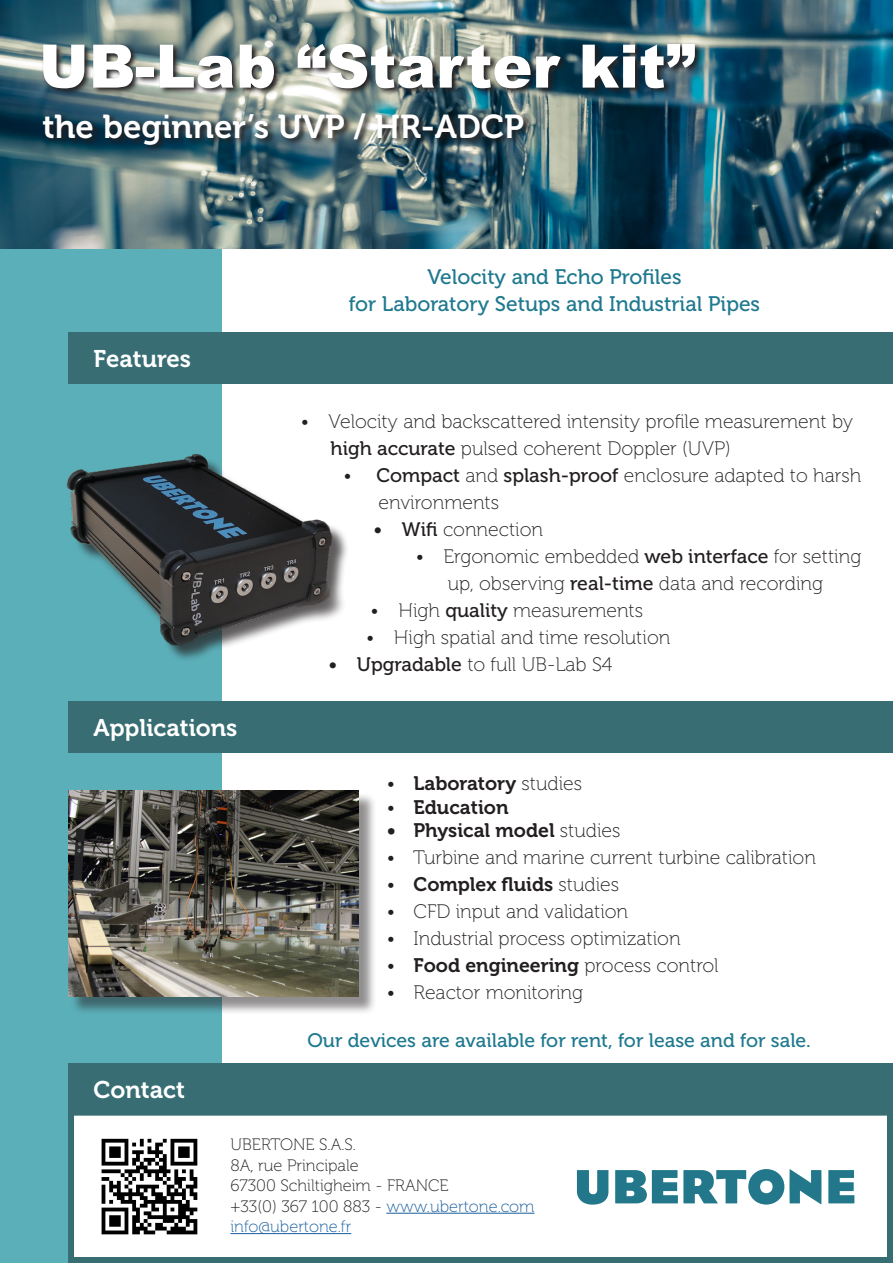
<style>
.page{position:relative;width:893px;height:1263px;background:#fff}
.page>*{position:absolute;margin:0;border:0;box-sizing:border-box;transform-origin:0 0}
.t1{font:900 60px "Arial";color:#fff}
.t2{font:33px "Museo 700";color:#fff}
.t3{font:24px "Museo 700";color:#fff}
.t4{font:21px "Museo 500";color:#1f798f}
.t5{font:19.5px/27px "Museo 100";color:#231f20}
.t6{font:19.5px "Museo 700";color:#231f20}
.t7{font:19.5px "Museo 500";color:#1f798f}
.t8{font:16.5px "Museo 100";color:#231f20}
.t9{font:16.5px "Museo 100";color:#175d9e}
.s1{font-family:"Museo 500"}
.s2{font-family:"Museo 100"}
.s3{font-family:"Museo 700"}
.s4{color:#175d9e}
</style>
<div class="page">
<div style="left:0;top:0;width:221px;height:1263px;background:#5bafb9"></div>
<img style="left:0;top:0;width:893px;height:249px">
<div style="left:71px;top:1112px;width:819px;height:148px;background:#fff"></div>
<div style="left:68px;top:1109px;width:825px;height:154px;border:6px solid #376e74"></div>
<div style="left:68px;top:332px;width:825px;height:52px;background:#376d73"></div>
<div style="left:68px;top:1063px;width:825px;height:51px;background:#376d73"></div>
<img style="left:42px;top:42px;width:662px;height:54px">
<img style="left:101px;top:1138px;width:97px;height:97px">
<hr style="left:386px;top:1213px;width:149px;height:1px;background:#175d9e">
<hr style="left:230px;top:1233px;width:121px;height:1px;background:#175d9e">
<svg style="left:42px;top:111px;width:490px;height:42px;background:#405961"></svg>
<div style="left:70px;top:792px;width:308px;height:223px;background:#231f20;opacity:.5"></div>
<img style="left:68px;top:790px;width:291px;height:207px">
<div style="left:68px;top:701px;width:825px;height:52px;background:#376d73"></div>
<svg style="left:577px;top:1170px;width:31px;height:34px"></svg>
<svg style="left:615px;top:1169px;width:206px;height:35px"></svg>
<svg style="left:828px;top:1170px;width:26px;height:33px"></svg>
<div style="left:70px;top:457px;width:280px;height:206px;background:#231f20;opacity:.75"></div>
<img style="left:66px;top:446px;width:276px;height:210px">
<p class="t1" style="left:39px;top:23px;width:658px">UB-Lab “Starter kit”</p>
<p class="t2" style="left:43px;top:109px;width:483px">the beginner’s UVP / HR-ADCP</p>
<p class="t3" style="left:94px;top:345px;width:99px">Features</p>
<p class="t3" style="left:94px;top:714px;width:145px">Applications</p>
<p class="t3" style="left:94px;top:1076px;width:93px">Contact</p>
<p class="t4" style="left:427px;top:266px;width:256px">Velocity and Echo Profiles</p>
<p class="t4" style="left:349px;top:293px;width:413px">for Laboratory Setups and Industrial Pipes</p>
<p class="t5" style="left:331px;top:408px;width:524px;text-indent:-30px">• Velocity and backscattered intensity profile measurement by <span class="s1">high accurate</span> pulsed coherent Doppler (UVP)</p>
<p class="t5" style="left:378px;top:462px;width:484px;text-indent:-35px">• <span class="s1">Compact</span> and <span class="s1">splash-proof</span> enclosure adapted to harsh environments</p>
<p class="t5" style="left:374px;top:516px;width:171px"><span class="s1">• Wifi</span> connection</p>
<p class="t5" style="left:416px;top:543px;width:447px;text-align:center">• Ergonomic embedded <span class="s1">web interface</span> for setting up, observing <span class="s1">real-time</span> data and recording</p>
<p class="t5" style="left:371px;top:597px;width:274px">• High <span class="s1">quality</span> measurements</p>
<p class="t5" style="left:366px;top:624px;width:306px">• High spatial and time resolution</p>
<p class="t5" style="left:329px;top:651px;width:286px"><span class="s1">• Upgradable</span> to full UB-Lab S4</p>
<p class="t6" style="left:387px;top:772px;width:197px"><span class="s2">•</span> Laboratory <span class="s2">studies</span></p>
<p class="t6" style="left:387px;top:796px;width:123px"><span class="s2">•</span> Education</p>
<p class="t6" style="left:387px;top:819px;width:235px">• Physical model <span class="s2">studies</span></p>
<p class="t5" style="left:387px;top:844px;width:431px">• Turbine and marine current turbine calibration</p>
<p class="t6" style="left:387px;top:873px;width:234px"><span class="s2">•</span> Complex fluids <span class="s2">studies</span></p>
<p class="t5" style="left:387px;top:898px;width:243px">• CFD input and validation</p>
<p class="t5" style="left:387px;top:925px;width:295px">• Industrial process optimization</p>
<p class="t5" style="left:387px;top:952px;width:333px">• <span class="s3">Food engineering</span> process control</p>
<p class="t5" style="left:387px;top:979px;width:198px">• Reactor monitoring</p>
<p class="t7" style="left:307px;top:1030px;width:505px">Our devices are available for rent, for lease and for sale.</p>
<p class="t8" style="left:230px;top:1136px;width:127px">UBERTONE S.A.S.</p>
<p class="t8" style="left:230px;top:1156px;width:130px">8A, rue Principale</p>
<p class="t8" style="left:230px;top:1177px;width:220px">67300 Schiltigheim - FRANCE</p>
<p class="t8" style="left:230px;top:1197px;width:306px">+33(0) 367 100 883 - <span class="s4">www.ubertone.com</span></p>
<p class="t9" style="left:230px;top:1217px;width:122px">info@ubertone.fr</p>
</div>
